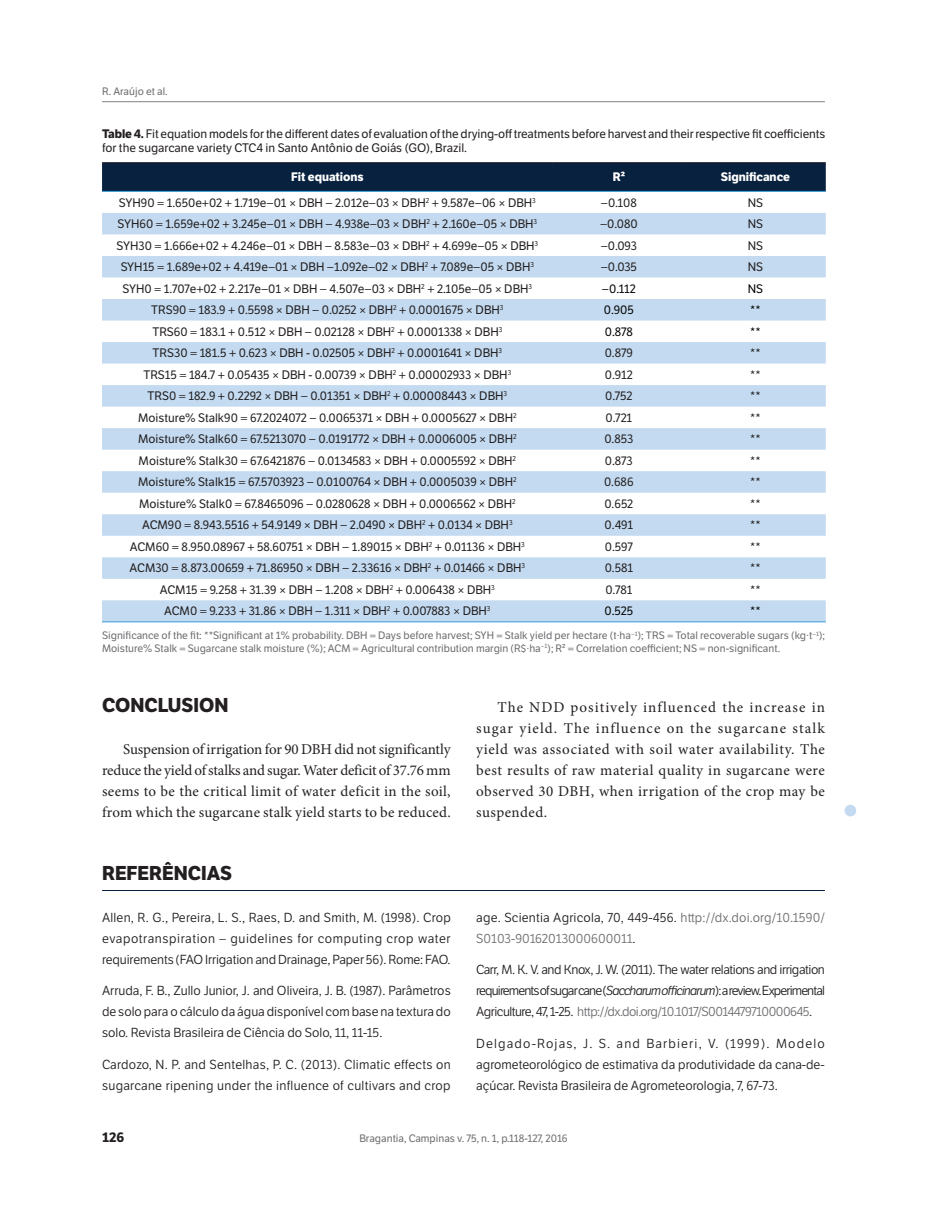
<style>
.page{position:relative;width:927px;height:1225px;background:#fff}
.page>*{position:absolute;margin:0;border:0;box-sizing:border-box;transform-origin:0 0}
.t1{font:700 19.5px "LFT Etica";color:#231f20}
.t2{font:15px/21px "Minion Pro";letter-spacing:.02em;color:#231f20;text-align:justify}
.t3{font:700 13.5px "LFT Etica";color:#231f20}
.t4{font:12.75px/21px "LFT Etica";color:#231f20;text-align:justify}
.t5{font:12.75px/21px "LFT Etica";letter-spacing:.02em;color:#231f20}
.t6{font:12.75px/21px "LFT Etica";letter-spacing:.005em;color:#6c6d70}
.t7{font:12px/14.4px "LFT Etica";color:#231f20}
.t8{font:12px "LFT Etica";letter-spacing:-.01em;color:#040503}
.t9{font:700 12px "LFT Etica";color:#fff}
.t10{font:10.5px/12.6px "LFT Etica";color:#6c6d70}
.s1{font-weight:700}
.s2{color:#231f20}
.s3{font-style:italic}
.s4{color:#6c6d70}
</style>
<div class="page">
<hr style="left:102px;top:101px;width:723px;height:1px;background:#808285">
<div style="left:102px;top:163px;width:724px;height:28px;background:#08213f"></div>
<svg style="left:102px;top:213px;width:724px;height:408px;fill:#c9def1"></svg>
<hr style="left:102px;top:162px;width:451px;height:1px;background:#231f20">
<hr style="left:553px;top:162px;width:132px;height:1px;background:#231f20">
<hr style="left:685px;top:162px;width:141px;height:1px;background:#231f20">
<hr style="left:102px;top:621px;width:451px;height:1px;background:#359bd6">
<hr style="left:553px;top:621px;width:132px;height:1px;background:#359bd6">
<hr style="left:685px;top:621px;width:141px;height:1px;background:#359bd6">
<hr style="left:102px;top:191px;width:451px;height:1px;background:#359bd6">
<hr style="left:553px;top:191px;width:132px;height:1px;background:#359bd6">
<hr style="left:685px;top:191px;width:141px;height:1px;background:#359bd6">
<div style="left:844px;top:804px;width:12px;height:12px;background:#c3daf0;border-radius:50%"></div>
<hr style="left:102px;top:890px;width:723px;height:1px;background:#08213f">
<p class="t10" style="left:102px;top:86px;width:67px">R. Araújo et al.</p>
<p class="t7" style="left:102px;top:127px;width:725px"><span class="s1">Table 4.</span> Fit equation models for the different dates of evaluation of the drying-off treatments before harvest and their respective fit coefficients for the sugarcane variety CTC4 in Santo Antônio de Goiás (GO), Brazil.</p>
<p class="t9" style="left:291px;top:170px;width:74px">Fit equations</p>
<p class="t9" style="left:613px;top:170px;width:14px">R²</p>
<p class="t9" style="left:721px;top:170px;width:71px">Significance</p>
<p class="t7" style="left:119px;top:195px;width:418px">SYH90 = 1.650e+02 + 1.719e−01 × DBH − 2.012e−03 × DBH<sup>2</sup> + 9.587e−06 × DBH<sup>3</sup></p>
<p class="t7" style="left:601px;top:195px;width:37px">−0.108</p>
<p class="t7" style="left:748px;top:195px;width:17px">NS</p>
<p class="t7" style="left:118px;top:217px;width:421px">SYH60 = 1.659e+02 + 3.245e−01 × DBH − 4.938e−03 × DBH<sup>2</sup> + 2.160e−05 × DBH<sup>3</sup></p>
<p class="t7" style="left:600px;top:217px;width:39px">−0.080</p>
<p class="t7" style="left:748px;top:217px;width:17px">NS</p>
<p class="t7" style="left:117px;top:238px;width:423px">SYH30 = 1.666e+02 + 4.246e−01 × DBH − 8.583e−03 × DBH<sup>2</sup> + 4.699e−05 × DBH<sup>3</sup></p>
<p class="t7" style="left:601px;top:238px;width:38px">−0.093</p>
<p class="t7" style="left:748px;top:238px;width:17px">NS</p>
<p class="t7" style="left:121px;top:260px;width:415px">SYH15 = 1.689e+02 + 4.419e−01 × DBH −1.092e−02 × DBH<sup>2</sup> + 7.089e−05 × DBH<sup>3</sup></p>
<p class="t7" style="left:601px;top:260px;width:38px">−0.035</p>
<p class="t7" style="left:748px;top:260px;width:17px">NS</p>
<p class="t7" style="left:123px;top:281px;width:411px">SYH0 = 1.707e+02 + 2.217e−01 × DBH − 4.507e−03 × DBH<sup>2</sup> + 2.105e−05 × DBH<sup>3</sup></p>
<p class="t8" style="left:602px;top:281px;width:35px">−0.112</p>
<p class="t8" style="left:748px;top:281px;width:17px">NS</p>
<p class="t7" style="left:151px;top:303px;width:354px">TRS90 = 183.9 + 0.5598 × DBH − 0.0252 × DBH<sup>2</sup> + 0.0001675 × DBH<sup>3</sup></p>
<p class="t8" style="left:604px;top:303px;width:31px">0.905</p>
<p class="t8" style="left:750px;top:303px;width:12px">**</p>
<p class="t7" style="left:152px;top:324px;width:351px">TRS60 = 183.1 + 0.512 × DBH − 0.02128 × DBH<sup>2</sup> + 0.0001338 × DBH<sup>3</sup></p>
<p class="t8" style="left:605px;top:324px;width:30px">0.878</p>
<p class="t8" style="left:750px;top:324px;width:12px">**</p>
<p class="t7" style="left:153px;top:346px;width:351px">TRS30 = 181.5 + 0.623 × DBH - 0.02505 × DBH<sup>2</sup> + 0.0001641 × DBH<sup>3</sup></p>
<p class="t7" style="left:605px;top:346px;width:30px">0.879</p>
<p class="t7" style="left:750px;top:346px;width:12px">**</p>
<p class="t7" style="left:143px;top:367px;width:369px">TRS15 = 184.7 + 0.05435 × DBH - 0.00739 × DBH<sup>2</sup> + 0.00002933 × DBH<sup>3</sup></p>
<p class="t7" style="left:605px;top:367px;width:29px">0.912</p>
<p class="t7" style="left:750px;top:367px;width:12px">**</p>
<p class="t7" style="left:148px;top:389px;width:361px">TRS0 = 182.9 + 0.2292 × DBH − 0.01351 × DBH<sup>2</sup> + 0.00008443 × DBH<sup>3</sup></p>
<p class="t7" style="left:605px;top:389px;width:29px">0.752</p>
<p class="t7" style="left:750px;top:389px;width:12px">**</p>
<p class="t7" style="left:138px;top:410px;width:380px">Moisture% Stalk90 = 67.2024072 − 0.0065371 × DBH + 0.0005627 × DBH<sup>2</sup></p>
<p class="t7" style="left:606px;top:410px;width:28px">0.721</p>
<p class="t7" style="left:750px;top:410px;width:12px">**</p>
<p class="t7" style="left:138px;top:432px;width:380px">Moisture% Stalk60 = 67.5213070 − 0.0191772 × DBH + 0.0006005 × DBH<sup>2</sup></p>
<p class="t7" style="left:604px;top:432px;width:31px">0.853</p>
<p class="t7" style="left:750px;top:432px;width:12px">**</p>
<p class="t7" style="left:139px;top:454px;width:379px">Moisture% Stalk30 = 67.6421876 − 0.0134583 × DBH + 0.0005592 × DBH<sup>2</sup></p>
<p class="t7" style="left:605px;top:454px;width:30px">0.873</p>
<p class="t7" style="left:750px;top:454px;width:12px">**</p>
<p class="t7" style="left:138px;top:475px;width:380px">Moisture% Stalk15 = 67.5703923 − 0.0100764 × DBH + 0.0005039 × DBH<sup>2</sup></p>
<p class="t7" style="left:604px;top:475px;width:31px">0.686</p>
<p class="t7" style="left:750px;top:475px;width:12px">**</p>
<p class="t7" style="left:139px;top:497px;width:378px">Moisture% Stalk0 = 67.8465096 − 0.0280628 × DBH + 0.0006562 × DBH<sup>2</sup></p>
<p class="t7" style="left:604px;top:497px;width:30px">0.652</p>
<p class="t7" style="left:750px;top:497px;width:12px">**</p>
<p class="t7" style="left:142px;top:518px;width:372px">ACM90 = 8.943.5516 + 54.9149 × DBH − 2.0490 × DBH<sup>2</sup> + 0.0134 × DBH<sup>3</sup></p>
<p class="t7" style="left:605px;top:518px;width:30px">0.491</p>
<p class="t7" style="left:750px;top:518px;width:12px">**</p>
<p class="t7" style="left:130px;top:540px;width:397px">ACM60 = 8.950.08967 + 58.60751 × DBH − 1.89015 × DBH<sup>2</sup> + 0.01136 × DBH<sup>3</sup></p>
<p class="t7" style="left:605px;top:540px;width:30px">0.597</p>
<p class="t7" style="left:750px;top:540px;width:12px">**</p>
<p class="t7" style="left:130px;top:561px;width:397px">ACM30 = 8.873.00659 + 71.86950 × DBH − 2.33616 × DBH<sup>2</sup> + 0.01466 × DBH<sup>3</sup></p>
<p class="t7" style="left:605px;top:561px;width:30px">0.581</p>
<p class="t7" style="left:750px;top:561px;width:12px">**</p>
<p class="t7" style="left:160px;top:583px;width:337px">ACM15 = 9.258 + 31.39 × DBH − 1.208 × DBH<sup>2</sup> + 0.006438 × DBH<sup>3</sup></p>
<p class="t7" style="left:605px;top:583px;width:28px">0.781</p>
<p class="t7" style="left:750px;top:583px;width:12px">**</p>
<p class="t7" style="left:164px;top:604px;width:328px">ACM0 = 9.233 + 31.86 × DBH − 1.311 × DBH<sup>2</sup> + 0.007883 × DBH<sup>3</sup></p>
<p class="t8" style="left:605px;top:604px;width:30px">0.525</p>
<p class="t8" style="left:750px;top:604px;width:12px">**</p>
<p class="t10" style="left:102px;top:629px;width:724px">Significance of the fit: **Significant at 1% probability. DBH = Days before harvest; SYH = Stalk yield per hectare (t∙ha<sup>−1</sup>); TRS = Total recoverable sugars (kg∙t<sup>−1</sup>);<br>Moisture% Stalk = Sugarcane stalk moisture (%); ACM = Agricultural contribution margin (R$∙ha<sup>−1</sup>); R² = Correlation coefficient; NS = non-significant.</p>
<h1 class="t1" style="left:102px;top:692px;width:128px">CONCLUSION</h1>
<p class="t2" style="left:102px;top:738px;width:350px;text-indent:21px">Suspension of irrigation for 90 DBH did not significantly reduce the yield of stalks and sugar. Water deficit of 37.76 mm seems to be the critical limit of water deficit in the soil, from which the sugarcane stalk yield starts to be reduced.</p>
<h1 class="t1" style="left:102px;top:860px;width:131px">REFERÊNCIAS</h1>
<p class="t4" style="left:102px;top:907px;width:350px">Allen, R. G., Pereira, L. S., Raes, D. and Smith, M. (1998). Crop evapotranspiration – guidelines for computing crop water requirements (FAO Irrigation and Drainage, Paper 56). Rome: FAO.</p>
<p class="t4" style="left:102px;top:980px;width:350px">Arruda, F. B., Zullo Junior, J. and Oliveira, J. B. (1987). Parâmetros de solo para o cálculo da água disponível com base na textura do solo. Revista Brasileira de Ciência do Solo, 11, 11-15.</p>
<p class="t5" style="left:102px;top:1054px;width:350px">Cardozo, N. P. and Sentelhas, P. C. (2013). Climatic effects on sugarcane ripening under the influence of cultivars and crop</p>
<p class="t2" style="left:476px;top:696px;width:350px;text-indent:21px">The NDD positively influenced the increase in sugar yield. The influence on the sugarcane stalk yield was associated with soil water availability. The best results of raw material quality in sugarcane were observed 30 DBH, when irrigation of the crop may be suspended.</p>
<p class="t6" style="left:476px;top:907px;width:350px"><span class="s2">age. Scientia Agricola, 70, 449-456.</span> http://dx.doi.org/10.1590/<br>S0103-90162013000600011<span class="s2">.</span></p>
<p class="t4" style="left:476px;top:959px;width:350px">Carr, M. K. V. and Knox, J. W. (2011). The water relations and irrigation requirements of sugar cane (<span class="s3">Saccharum officinarum</span>): a review. Experimental Agriculture, 47, 1-25. <span class="s4">http://dx.doi.org/10.1017/S0014479710000645</span>.</p>
<p class="t4" style="left:476px;top:1033px;width:350px">Delgado-Rojas, J. S. and Barbieri, V. (1999). Modelo agrometeorológico de estimativa da produtividade da cana-de&shy;açúcar. Revista Brasileira de Agrometeorologia, 7, 67-73.</p>
<p class="t3" style="left:102px;top:1129px;width:24px">126</p>
<p class="t10" style="left:359px;top:1132px;width:210px">Bragantia, Campinas v. 75, n. 1, p.118-127, 2016</p>
</div>
